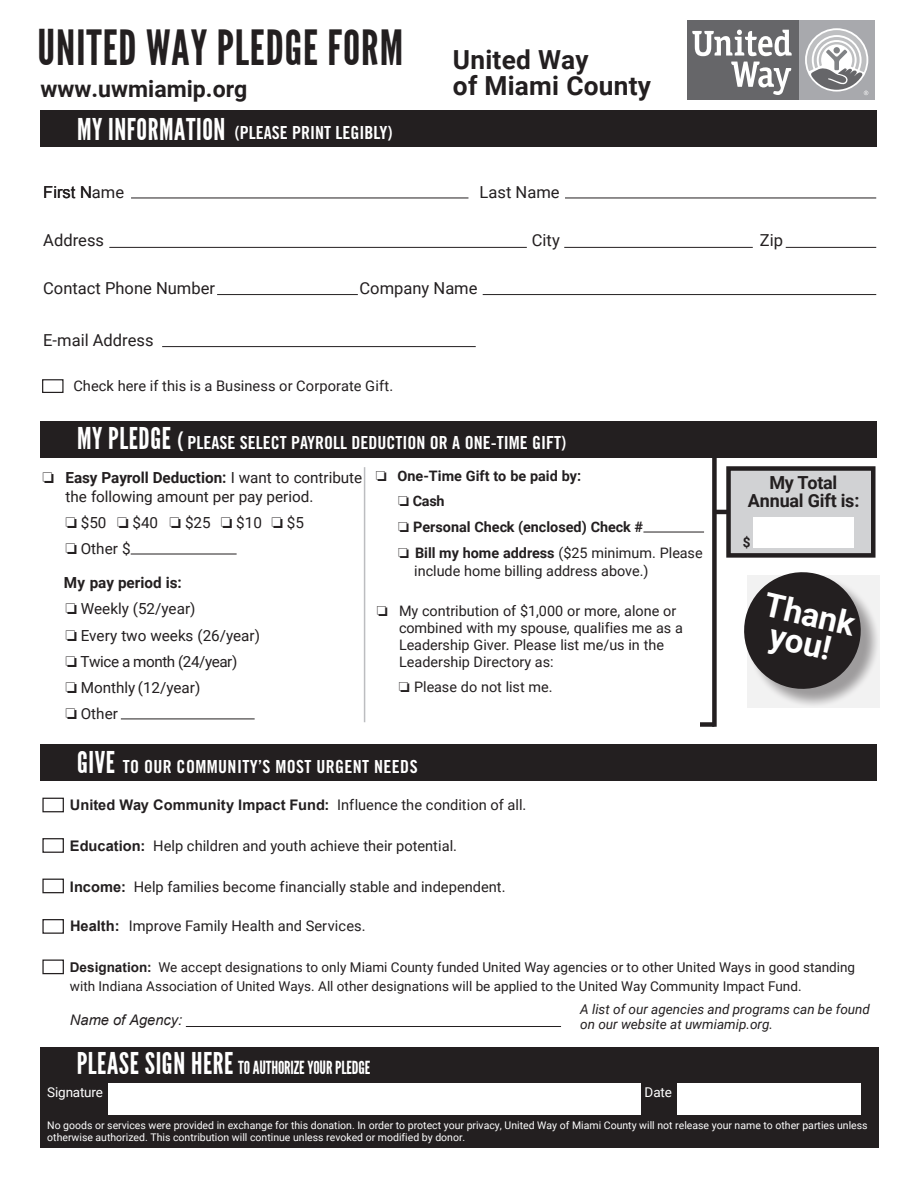
<style>
.page{position:relative;width:918px;height:1188px;background:#fff}
.page>*{position:absolute;margin:0;border:0;box-sizing:border-box;transform-origin:0 0}
.t1{font:48.45px "League Gothic";letter-spacing:.02em;color:#231f20}
.t2{font:700 33px/28.5px "Roboto";color:#fff;text-align:center}
.t3{font:700 26.25px/26.2px "Roboto";letter-spacing:.01em;color:#231f20}
.t4{font:700 23.1px "Roboto";color:#231f20}
.t5{font:18px "Trade Gothic Bold Cond Twenty";color:#fff}
.t6{font:18px "League Gothic";letter-spacing:-.01em;color:#fff}
.t7{font:18px "Trade Gothic Bold Cond Twenty";letter-spacing:.02em;color:#fff}
.t8{font:700 18px/18px "Roboto";letter-spacing:-.01em;color:#231f20;text-align:center}
.t9{font:16.5px "Roboto";color:#231f20}
.t10{font:16.5px "Arial";color:#231f20}
.t11{font:15.3px/26.2px "Roboto";color:#231f20}
.t12{font:14.55px "Roboto";color:#231f20}
.t13{font:700 14.55px "Arial";color:#231f20}
.t14{font:italic 14.55px "Arial";color:#231f20}
.t15{font:14.4px/17.2px "Roboto";color:#231f20}
.t16{font:700 14.4px/24.9px "Roboto";color:#231f20}
.t17{font:13.5px/18.3px "Roboto";color:#231f20}
.t18{font:italic 13.5px/15px "Roboto";color:#231f20}
.t19{font:700 13.5px "Roboto";color:#231f20}
.t20{font:10.5px/12px "Roboto";color:#fff}
.s1{font-family:"League Gothic";font-size:30px}
.s2{font-family:"Roboto"}
.s3{font-size:24px}
.s4{font-weight:700}
.s5{font-family:"Roboto";font-weight:400}
.s6{font-family:"Arial";font-weight:700}
.s7{font-size:30px}
</style>
<div class="page">
<div style="left:40px;top:421px;width:838px;height:36px;background:#231f20"></div>
<div style="left:40px;top:744px;width:838px;height:37px;background:#231f20"></div>
<div style="left:40px;top:110px;width:838px;height:37px;background:#231f20"></div>
<div style="left:40px;top:1047px;width:839px;height:101px;background:#231f20"></div>
<div style="left:108px;top:1083px;width:532px;height:31px;background:#fff"></div>
<div style="left:677px;top:1083px;width:184px;height:31px;background:#fff"></div>
<hr style="left:364px;top:467px;width:1px;height:255px;background:#bcbdc0">
<div style="left:700px;top:722px;width:14px;height:5px;background:#231f20"></div>
<div style="left:712px;top:432px;width:5px;height:295px;background:#231f20"></div>
<hr style="left:714px;top:510px;width:15px;height:4px;background:#231f20">
<div style="left:729px;top:469px;width:144px;height:86px;background:#d1d2d4"></div>
<div style="left:726px;top:466px;width:150px;height:92px;border:4px solid #231f20"></div>
<div style="left:754px;top:518px;width:100px;height:30px;background:#fff"></div>
<svg style="left:747px;top:575px;width:132px;height:133px;fill:#f2f2f2"></svg>
<svg style="left:744px;top:572px;width:123px;height:123px;background:#585555"></svg>
<div style="left:42px;top:379px;width:22px;height:14px;border:1px solid #231f20"></div>
<hr style="left:131px;top:198px;width:337px;height:1px;background:#231f20">
<hr style="left:565px;top:198px;width:311px;height:1px;background:#231f20">
<hr style="left:483px;top:294px;width:393px;height:1px;background:#231f20">
<hr style="left:217px;top:294px;width:141px;height:1px;background:#231f20">
<hr style="left:786px;top:247px;width:90px;height:1px;background:#231f20">
<hr style="left:564px;top:247px;width:189px;height:1px;background:#231f20">
<hr style="left:109px;top:247px;width:418px;height:1px;background:#231f20">
<div style="left:42px;top:960px;width:22px;height:14px;border:1px solid #231f20"></div>
<div style="left:42px;top:798px;width:22px;height:14px;border:1px solid #231f20"></div>
<div style="left:42px;top:838px;width:22px;height:15px;border:1px solid #231f20"></div>
<div style="left:42px;top:879px;width:22px;height:14px;border:1px solid #231f20"></div>
<div style="left:42px;top:919px;width:22px;height:15px;border:1px solid #231f20"></div>
<hr style="left:186px;top:1026px;width:375px;height:1px;background:#231f20">
<div style="left:798px;top:21px;width:77px;height:79px;background:#a8a9ad"></div>
<div style="left:687px;top:21px;width:111px;height:79px;background:#666669"></div>
<svg style="left:731px;top:62px;width:60px;height:33px"></svg>
<svg style="left:692px;top:30px;width:100px;height:26px"></svg>
<svg style="left:807px;top:30px;width:61px;height:65px"></svg>
<hr style="left:162px;top:346px;width:314px;height:1px;background:#231f20">
<hr style="left:643px;top:532px;width:61px;height:1px;background:#231f20">
<hr style="left:131px;top:554px;width:106px;height:1px;background:#231f20">
<hr style="left:121px;top:719px;width:134px;height:1px;background:#231f20">
<h1 class="t1" style="left:38px;top:20px;width:367px">UNITED WAY PLEDGE FORM</h1>
<h3 class="t4" style="left:40px;top:72px;width:208px">www.uwmiamip.org</h3>
<h3 class="t5" style="left:77px;top:121px;width:317px"><span class="s1">MY INFORMATION</span> (PLEASE PRINT LEGIBLY)</h3>
<h3 class="t3" style="left:453px;top:45px;width:200px">United Way<br>of Miami County</h3>
<h3 class="t10" style="left:43px;top:182px;width:82px">First N<span class="s2">ame</span></h3>
<h3 class="t9" style="left:480px;top:181px;width:81px">Last Name</h3>
<h3 class="t9" style="left:43px;top:228px;width:62px">Address</h3>
<h3 class="t9" style="left:532px;top:228px;width:30px">City</h3>
<h3 class="t9" style="left:760px;top:228px;width:25px">Zip</h3>
<h3 class="t9" style="left:43px;top:277px;width:173px">Contact Phone Number</h3>
<h3 class="t9" style="left:360px;top:277px;width:120px">Company Name</h3>
<h3 class="t9" style="left:43px;top:329px;width:112px">E-mail Address</h3>
<h3 class="t12" style="left:73px;top:376px;width:321px">Check here if this is a Business or Corporate Gift.</h3>
<h3 class="t5" style="left:77px;top:431px;width:491px"><span class="s1">MY PLEDGE</span> <span class="s3">(</span> PLEASE SELECT PAYROLL DEDUCTION OR A ONE-TIME GIFT)</h3>
<h3 class="t11" style="left:65px;top:468px;width:298px;line-height:18.6px;text-indent:-23px">❏ <span class="s4">Easy Payroll Deduction:</span> I want to contribute the following amount per pay period.</h3>
<h3 class="t11" style="left:65px;top:509px;width:240px">❏ $50 ❏ $40 ❏ $25 ❏ $10 ❏ $5 ❏ Other $</h3>
<h3 class="t11" style="left:64px;top:569px;width:198px"><span class="s4">My pay period is:<br></span>❏ Weekly (52/year)<br>❏ Every two weeks (26/year) ❏ Twice a month (24/year)<br>❏ Monthly (12/year)<br>❏ Other</h3>
<h3 class="t16" style="left:398px;top:463px;width:184px;text-indent:-22px">❏ One-Time Gift to be paid by: ❏ Cash</h3>
<h3 class="t16" style="left:398px;top:514px;width:246px">❏ Personal Check (enclosed) Check #</h3>
<h3 class="t15" style="left:414px;top:544px;width:290px;text-indent:-16px">❏ <span class="s4">Bill my home address</span> ($25 minimum. Please include home billing address above.)</h3>
<h3 class="t15" style="left:399px;top:601px;width:285px;text-indent:-22px">❏ My contribution of $1,000 or more, alone or combined with my spouse, qualifies me as a Leadership Giver. Please list me/us in the Leadership Directory as:</h3>
<h3 class="t15" style="left:399px;top:678px;width:155px">❏ Please do not list me.</h3>
<h3 class="t7" style="left:77px;top:755px;width:342px"><span class="s1">GIVE</span> TO OUR COMMUNITY’S MOST URGENT NEEDS</h3>
<h3 class="t8" style="left:748px;top:473px;width:113px">My Total<br>Annual Gift is:</h3>
<p class="t19" style="left:743px;top:533px;width:9px">$</p>
<h2 class="t2" style="left:768px;top:589px;width:94px;rotate:13deg">Thank you!</h2>
<h3 class="t13" style="left:70px;top:795px;width:458px">United Way Community Impact Fund: <span class="s5">Influence the condition of all.</span></h3>
<h3 class="t12" style="left:70px;top:836px;width:389px"><span class="s6">Education:</span> Help children and youth achieve their potential.</h3>
<h3 class="t12" style="left:70px;top:876px;width:437px"><span class="s6">Income:</span> Help families become financially stable and independent.</h3>
<h3 class="t12" style="left:70px;top:916px;width:297px"><span class="s6">Health:</span> Improve Family Health and Services.</h3>
<p class="t17" style="left:70px;top:958px;width:787px"><span class="s6">Designation:</span> We accept designations to only Miami County funded United Way agencies or to other United Ways in good standing with Indiana Association of United Ways. All other designations will be applied to the United Way Community Impact Fund.</p>
<h3 class="t14" style="left:70px;top:1011px;width:114px">Name of Agency:</h3>
<p class="t18" style="left:580px;top:1001px;width:291px">A list of our agencies and programs can be found on our website at uwmiamip.org.</p>
<h3 class="t6" style="left:77px;top:1057px;width:295px"><span class="s7">PLEASE SIGN HERE</span> TO AUTHORIZE YOUR PLEDGE</h3>
<p class="t20" style="left:47px;top:1118px;width:822px">No goods or services were provided in exchange for this donation. In order to protect your privacy, United Way of Miami County will not release your name to other parties unless otherwise authorized. This contribution will continue unless revoked or modified by donor.</p>
</div>
